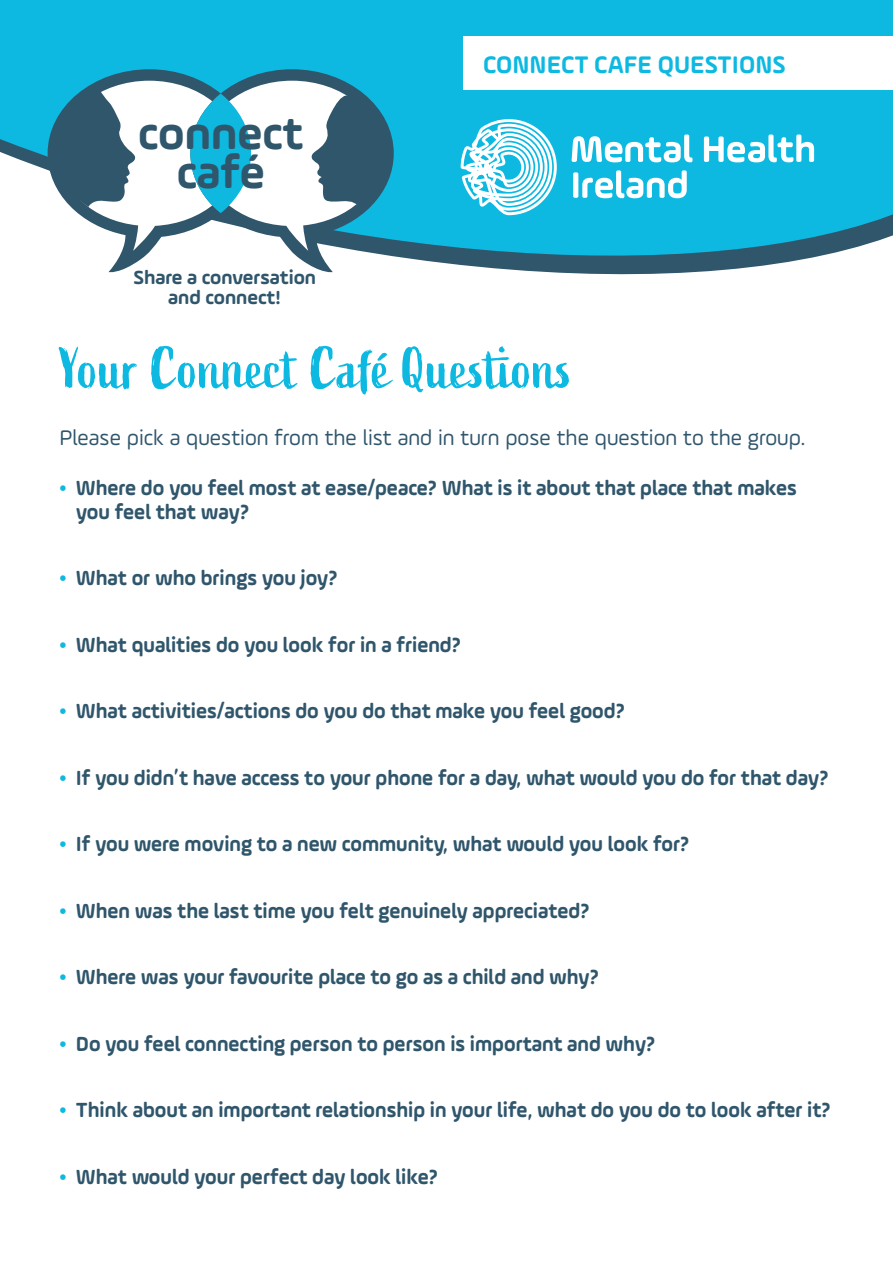
<style>
.page{position:relative;width:893px;height:1263px;background:#fff}
.page>*{position:absolute;margin:0;border:0;box-sizing:border-box;transform-origin:0 0}
.t1{font:57.75px "Active";color:#0eb9e1}
.t2{font:700 47.7px/38.8px "Ample Soft";color:#30566c;text-align:center}
.t3{font:700 25.5px "Ample Soft";color:#0eb9e1}
.t4{font:22.5px "Ample Soft";color:#30566c}
.t5{font:700 21.75px/24px "Ample Soft";color:#30566c;scale:.96 1}
.t6{font:700 20.25px/20.2px "Ample Soft";color:#30566c;text-align:center}
.s1{color:#0eb9e1}
</style>
<div class="page">
<svg style="left:0;top:0;width:893px;height:275px;background:#24b7da"></svg>
<svg style="left:571px;top:135px;width:121px;height:27px"></svg>
<svg style="left:704px;top:135px;width:110px;height:27px"></svg>
<div style="left:573px;top:172px;width:5px;height:26px;background:#fff;border-radius:2px"></div>
<svg style="left:582px;top:170px;width:105px;height:28px"></svg>
<svg style="left:461px;top:119px;width:96px;height:96px"></svg>
<svg style="left:48px;top:69px;width:346px;height:205px"></svg>
<div style="left:463px;top:37px;width:430px;height:53px;background:#fff"></div>
<h2 class="t2" style="left:138px;top:113px;width:167px">connect café</h2>
<p class="t6" style="left:133px;top:266px;width:184px">Share a conversation and connect!</p>
<p class="t3" style="left:483px;top:49px;width:304px">CONNECT CAFE QUESTIONS</p>
<h1 class="t1" style="left:60px;top:335px;width:514px">Your Connect Café Questions</h1>
<p class="t4" style="left:60px;top:424px;width:747px">Please pick a question from the list and in turn pose the question to the group.</p>
<p class="t5" style="left:76px;top:475px;width:752px;text-indent:-16px"><span class="s1">•</span> Where do you feel most at ease/peace? What is it about that place that makes you feel that way?</p>
<p class="t5" style="left:60px;top:565px;width:291px"><span class="s1">•</span> What or who brings you joy?</p>
<p class="t5" style="left:60px;top:632px;width:420px"><span class="s1">•</span> What qualities do you look for in a friend?</p>
<p class="t5" style="left:60px;top:699px;width:590px"><span class="s1">•</span> What activities/actions do you do that make you feel good?</p>
<p class="t5" style="left:60px;top:765px;width:803px"><span class="s1">•</span> If you didn’t have access to your phone for a day, what would you do for that day?</p>
<p class="t5" style="left:60px;top:832px;width:658px"><span class="s1">•</span> If you were moving to a new community, what would you look for?</p>
<p class="t5" style="left:60px;top:898px;width:554px"><span class="s1">•</span> When was the last time you felt genuinely appreciated?</p>
<p class="t5" style="left:60px;top:965px;width:563px"><span class="s1">•</span> Where was your favourite place to go as a child and why?</p>
<p class="t5" style="left:60px;top:1031px;width:622px"><span class="s1">•</span> Do you feel connecting person to person is important and why?</p>
<p class="t5" style="left:60px;top:1098px;width:805px"><span class="s1">•</span> Think about an important relationship in your life, what do you do to look after it?</p>
<p class="t5" style="left:60px;top:1164px;width:396px"><span class="s1">•</span> What would your perfect day look like?</p>
</div>
